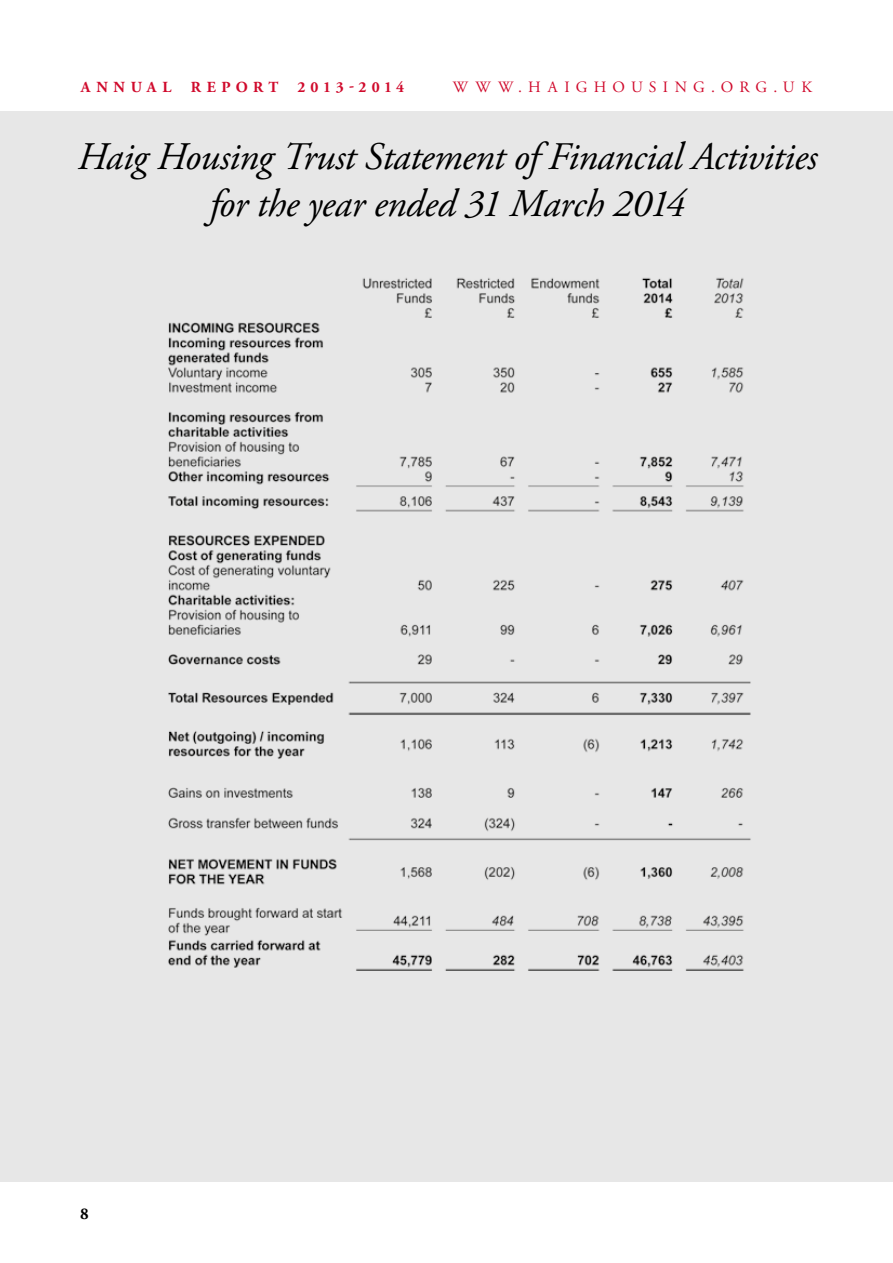
<style>
.page{position:relative;width:893px;height:1263px;background:#fff}
.page>*{position:absolute;margin:0;border:0;box-sizing:border-box;transform-origin:0 0}
.t1{font:italic 39px/46.8px "Adobe Garamond Pro";letter-spacing:-.015em;color:#000;text-align:center}
.t2{font:700 16.5px "Adobe Garamond Pro";color:#000}
.t3{font:15.75px "Adobe Garamond Pro";letter-spacing:.39em;color:#d00a2c}
.t4{font:700 15.3px "Adobe Garamond Pro";letter-spacing:.33em;color:#d00a2c}
.t5{font:700 15.3px "Adobe Garamond Pro";letter-spacing:.3em;color:#d00a2c}
</style>
<div class="page">
<div style="left:0;top:112px;width:893px;height:1070px;background:#e7e7e7"></div>
<img style="left:168px;top:277px;width:583px;height:694px">
<p class="t4" style="left:81px;top:78px;width:92px">ANNUAL</p>
<p class="t4" style="left:191px;top:78px;width:89px">REPORT</p>
<p class="t5" style="left:297px;top:78px;width:108px">2013-2014</p>
<p class="t3" style="left:453px;top:78px;width:361px">WWW.HAIGHOUSING.ORG.UK</p>
<p class="t1" style="left:78px;top:134px;width:741px">Haig Housing Trust Statement of Financial Activities for the year ended 31 March 2014</p>
<p class="t2" style="left:80px;top:1204px;width:10px">8</p>
</div>
